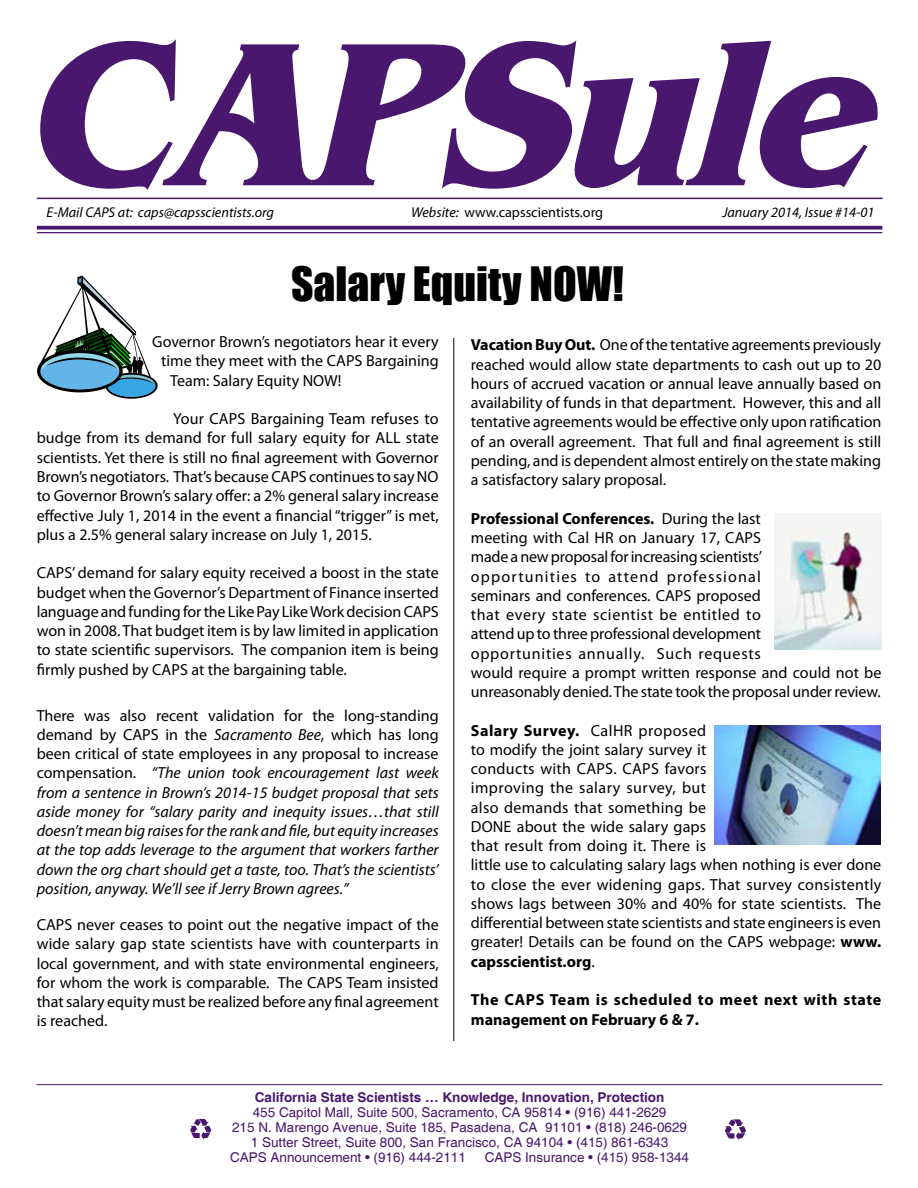
<style>
.page{position:relative;width:918px;height:1188px;background:#fff}
.page>*{position:absolute;margin:0;border:0;box-sizing:border-box;transform-origin:0 0}
.t1{font:43.5px "Impact";color:#000}
.t2{font:16.05px/19.2px "Myriad Pro";color:#000;text-align:justify}
.t3{font:italic 16.05px/19.2px "Myriad Pro";color:#000;text-align:justify}
.t4{font:700 16.05px/19.2px "Myriad Pro";letter-spacing:.035em;color:#000}
.t5{font:italic 14.25px "Myriad Pro";color:#000}
.t6{font:14.25px "Myriad Pro";color:#000}
.t7{font:13.5px "Helvetica";color:#49176d}
.t8{font:700 13.5px "Helvetica";color:#49176d}
.s1{font-style:italic}
.s2{font-style:normal}
.s3{font-weight:700}
</style>
<div class="page">
<svg style="left:725px;top:1119px;width:21px;height:21px"></svg>
<svg style="left:190px;top:1118px;width:21px;height:22px"></svg>
<svg style="left:40px;top:39px;width:838px;height:151px"></svg>
<hr style="left:37px;top:1084px;width:846px;height:1px;background:#49176d">
<svg style="left:37px;top:226px;width:845px;height:4px;background:#5d317d"></svg>
<hr style="left:37px;top:232px;width:845px;height:1px;background:#49176d">
<hr style="left:37px;top:198px;width:846px;height:1px;background:#49176d">
<hr style="left:454px;top:338px;width:1px;height:703px;background:#000">
<svg style="left:37px;top:276px;width:121px;height:123px"></svg>
<img style="left:774px;top:527px;width:107px;height:123px">
<img style="left:714px;top:725px;width:167px;height:119px">
<p class="t5" style="left:47px;top:203px;width:229px">E-Mail CAPS at: caps@capsscientists.org</p>
<p class="t6" style="left:411px;top:203px;width:194px"><span class="s1">Website:</span> www.capsscientists.org</p>
<p class="t5" style="left:722px;top:203px;width:154px">January 2014, Issue #14-01</p>
<h1 class="t1" style="left:291px;top:250px;width:334px">Salary Equity NOW!</h1>
<p class="t2" style="left:152px;top:332px;width:288px">Governor Brown’s negotiators hear it every</p>
<p class="t2" style="left:161px;top:351px;width:279px">time they meet with the CAPS Bargaining</p>
<p class="t2" style="left:170px;top:370px;width:173px">Team: Salary Equity NOW!</p>
<p class="t2" style="left:37px;top:409px;width:404px;text-indent:137px">Your CAPS Bargaining Team refuses to budge from its demand for full salary equity for ALL state scientists. Yet there is still no final agreement with Governor Brown’s negotiators. That’s because CAPS continues to say NO to Governor Brown’s salary offer: a 2% general salary increase effective July 1, 2014 in the event a financial “trigger” is met, plus a 2.5% general salary increase on July 1, 2015.</p>
<p class="t2" style="left:37px;top:563px;width:404px">CAPS’ demand for salary equity received a boost in the state budget when the Governor’s Department of Finance inserted language and funding for the Like Pay Like Work decision CAPS won in 2008. That budget item is by law limited in application to state scientific supervisors. The companion item is being firmly pushed by CAPS at the bargaining table.</p>
<p class="t3" style="left:37px;top:705px;width:404px"><span class="s2">There was also recent validation for the long-standing demand by CAPS in the</span> Sacramento Bee<span class="s2">, which has long been critical of state employees in any proposal to increase compensation.</span> “The union took encouragement last week from a sentence in Brown’s 2014-15 budget proposal that sets aside money for “salary parity and inequity issues…that still doesn’t mean big raises for the rank and file, but equity increases at the top adds leverage to the argument that workers farther down the org chart should get a taste, too. That’s the scientists’ position, anyway. We’ll see if Jerry Brown agrees.”</p>
<p class="t2" style="left:37px;top:915px;width:404px">CAPS never ceases to point out the negative impact of the wide salary gap state scientists have with counterparts in local government, and with state environmental engineers, for whom the work is comparable. The CAPS Team insisted that salary equity must be realized before any final agreement is reached.</p>
<p class="t2" style="left:471px;top:335px;width:412px"><span class="s3">Vacation Buy Out.</span> One of the tentative agreements previously reached would allow state departments to cash out up to 20 hours of accrued vacation or annual leave annually based on availability of funds in that department. However, this and all tentative agreements would be effective only upon ratification of an overall agreement. That full and final agreement is still pending, and is dependent almost entirely on the state making a satisfactory salary proposal.</p>
<p class="t2" style="left:471px;top:509px;width:412px;text-align:left"><span class="s3">Professional Conferences.</span> During the last<br>meeting with Cal HR on January 17, CAPS<br>made a new proposal for increasing scientists’<br>opportunities to attend professional<br>seminars and conferences. CAPS proposed<br>that every state scientist be entitled to<br>attend up to three professional development<br>opportunities annually. Such requests<br>would require a prompt written response and could not be unreasonably denied. The state took the proposal under review.</p>
<p class="t2" style="left:471px;top:720px;width:412px;text-align:left"><span class="s3">Salary Survey.</span> CalHR proposed<br>to modify the joint salary survey it<br>conducts with CAPS. CAPS favors<br>improving the salary survey, but<br>also demands that something be<br>DONE about the wide salary gaps<br>that result from doing it. There is<br>little use to calculating salary lags when nothing is ever done to close the ever widening gaps. That survey consistently shows lags between 30% and 40% for state scientists. The differential between state scientists and state engineers is even greater! Details can be found on the CAPS webpage: <span class="s3">www. capsscientist.org</span>.</p>
<p class="t4" style="left:471px;top:990px;width:412px">The CAPS Team is scheduled to meet next with state management on February 6 &amp; 7.</p>
<p class="t8" style="left:255px;top:1089px;width:411px">California State Scientists … Knowledge, Innovation, Protection</p>
<p class="t7" style="left:253px;top:1104px;width:415px">455 Capitol Mall, Suite 500, Sacramento, CA 95814 • (916) 441-2629</p>
<p class="t7" style="left:232px;top:1119px;width:456px">215 N. Marengo Avenue, Suite 185, Pasadena, CA 91101 • (818) 246-0629</p>
<p class="t7" style="left:251px;top:1134px;width:419px">1 Sutter Street, Suite 800, San Francisco, CA 94104 • (415) 861-6343</p>
<p class="t7" style="left:230px;top:1149px;width:237px">CAPS Announcement • (916) 444-2111</p>
<p class="t7" style="left:485px;top:1149px;width:206px">CAPS Insurance • (415) 958-1344</p>
</div>
